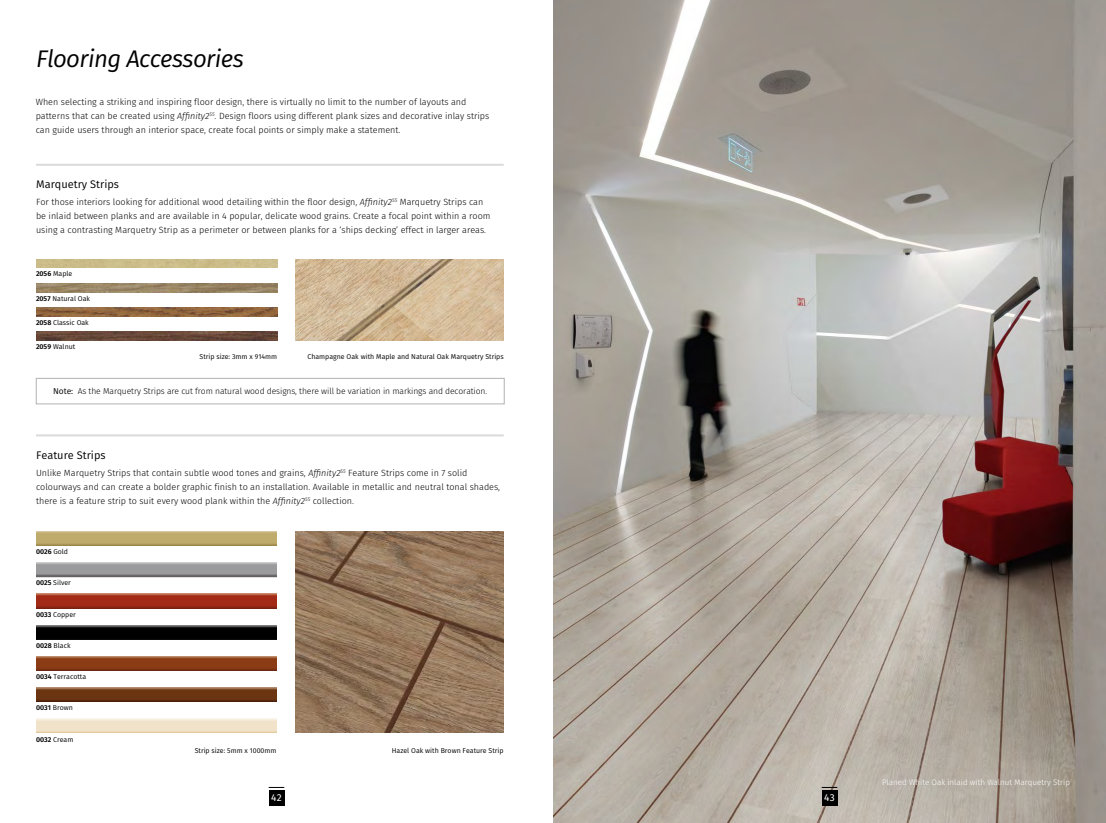
<style>
.page{position:relative;width:1106px;height:823px;background:#fff}
.page>*{position:absolute;margin:0;border:0;box-sizing:border-box;transform-origin:0 0}
.t1{font:italic 24px "Fira Sans";letter-spacing:-.025em;color:#000}
.t2{font:11px "Fira Sans";color:#000}
.t3{font:10px "Fira Sans";color:#fff}
.t4{font:300 9px/14px "Fira Sans";color:#000}
.t5{font:300 8.5px "Fira Sans";letter-spacing:-.01em;color:#000}
.t6{font:300 8px "Fira Sans";color:#fff}
.t7{font:7px "Fira Sans";color:#000}
.t8{font:600 7px "Fira Sans";color:#000}
.s1{font-style:italic}
.s2{font-weight:600}
.s3{font-weight:400}
</style>
<div class="page">
<div style="left:269px;top:789px;width:15px;height:15px;background:#000"></div>
<svg style="left:269px;top:786px;width:15px;height:1px"></svg>
<img style="left:553px;top:0;width:553px;height:822px">
<div style="left:821px;top:789px;width:16px;height:15px;background:#000"></div>
<svg style="left:821px;top:786px;width:16px;height:1px"></svg>
<div style="left:36px;top:378px;width:468px;height:26px;border:1px solid #b3b2b2"></div>
<img style="left:296px;top:531px;width:208px;height:201px">
<img style="left:36px;top:283px;width:241px;height:9px">
<img style="left:36px;top:307px;width:241px;height:9px">
<img style="left:36px;top:331px;width:241px;height:9px">
<img style="left:36px;top:656px;width:240px;height:14px">
<img style="left:36px;top:531px;width:240px;height:14px">
<img style="left:36px;top:687px;width:240px;height:14px">
<img style="left:36px;top:562px;width:240px;height:16px">
<img style="left:36px;top:593px;width:240px;height:14px">
<img style="left:36px;top:625px;width:240px;height:14px">
<img style="left:296px;top:259px;width:208px;height:81px">
<hr style="left:36px;top:434px;width:468px;height:2px;background:#dadada">
<hr style="left:36px;top:164px;width:468px;height:2px;background:#dadada">
<h1 class="t1" style="left:36px;top:41px;width:209px">Flooring Accessories</h1>
<p class="t4" style="left:36px;top:95px;width:455px">When selecting a striking and inspiring floor design, there is virtually no limit to the number of layouts and patterns that can be created using <span class="s1">Affinity2</span><sup>55</sup>. Design floors using different plank sizes and decorative inlay strips can guide users through an interior space, create focal points or simply make a statement.</p>
<p class="t2" style="left:36px;top:175px;width:85px">Marquetry Strips</p>
<p class="t4" style="left:36px;top:194px;width:456px">For those interiors looking for additional wood detailing within the floor design, <span class="s1">Affinity2</span><sup>55</sup> Marquetry Strips can be inlaid between planks and are available in 4 popular, delicate wood grains. Create a focal point within a room using a contrasting Marquetry Strip as a perimeter or between planks for a ‘ships decking’ effect in larger areas.</p>
<p class="t7" style="left:36px;top:268px;width:38px"><span class="s2">2056</span> Maple</p>
<p class="t7" style="left:36px;top:293px;width:56px"><span class="s2">2057</span> Natural Oak</p>
<p class="t7" style="left:36px;top:317px;width:54px"><span class="s2">2058</span> Classic Oak</p>
<p class="t7" style="left:36px;top:341px;width:41px"><span class="s2">2059</span> Walnut</p>
<p class="t7" style="left:200px;top:351px;width:79px">Strip size: 3mm x 914mm</p>
<p class="t7" style="left:307px;top:351px;width:198px">Champagne Oak with Maple and Natural Oak Marquetry Strips</p>
<p class="t5" style="left:53px;top:384px;width:435px"><span class="s3">Note:</span> As the Marquetry Strips are cut from natural wood designs, there will be variation in markings and decoration.</p>
<p class="t2" style="left:36px;top:447px;width:71px">Feature Strips</p>
<p class="t4" style="left:36px;top:465px;width:465px">Unlike Marquetry Strips that contain subtle wood tones and grains, <span class="s1">Affinity2</span><sup>55</sup> Feature Strips come in 7 solid colourways and can create a bolder graphic finish to an installation. Available in metallic and neutral tonal shades, there is a feature strip to suit every wood plank within the <span class="s1">Affinity2</span><sup>55</sup> collection.</p>
<p class="t8" style="left:36px;top:545px;width:34px">0026 <span class="s3">Gold</span></p>
<p class="t7" style="left:36px;top:577px;width:36px"><span class="s2">0025</span> Silver</p>
<p class="t7" style="left:36px;top:608px;width:41px"><span class="s2">0033</span> Copper</p>
<p class="t7" style="left:36px;top:639px;width:36px"><span class="s2">0028</span> Black</p>
<p class="t7" style="left:36px;top:671px;width:52px"><span class="s2">0034</span> Terracotta</p>
<p class="t7" style="left:36px;top:702px;width:38px"><span class="s2">0031</span> Brown</p>
<p class="t7" style="left:36px;top:733px;width:39px"><span class="s2">0032</span> Cream</p>
<p class="t7" style="left:195px;top:745px;width:83px">Strip size: 5mm x 1000mm</p>
<p class="t7" style="left:392px;top:745px;width:113px">Hazel Oak with Brown Feature Strip</p>
<p class="t3" style="left:271px;top:789px;width:12px">42</p>
<p class="t3" style="left:824px;top:789px;width:12px">43</p>
<p class="t6" style="left:882px;top:776px;width:189px">Planed White Oak inlaid with Walnut Marquetry Strip</p>
</div>
